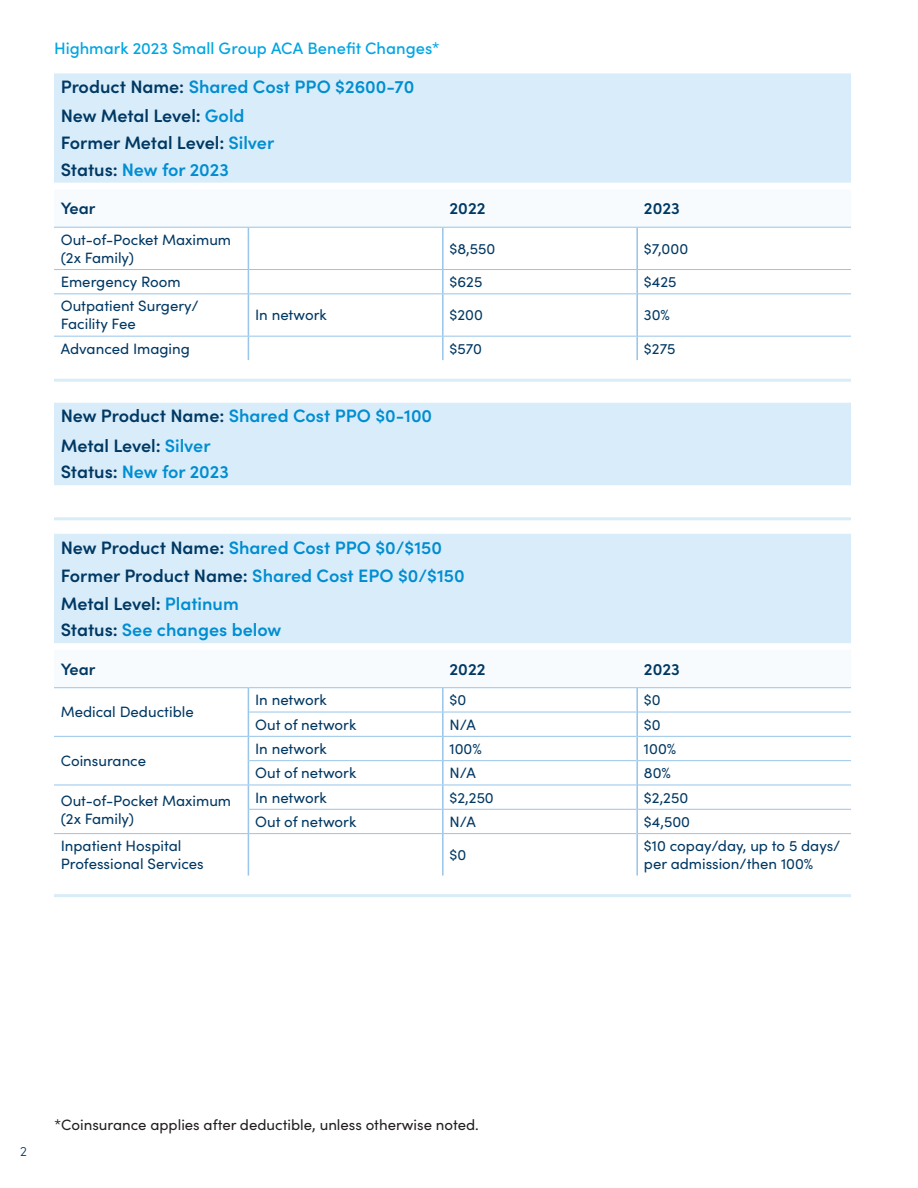
<style>
.page{position:relative;width:918px;height:1188px;background:#fff}
.page>*{position:absolute;margin:0;border:0;box-sizing:border-box;transform-origin:0 0}
.t1{font:600 18px "Sofia Pro";color:#008dd1}
.t2{font:600 18px "Sofia Pro";letter-spacing:-.005em;color:#003863}
.t3{font:500 16.5px "Sofia Pro";color:#00a5e3}
.Main_Body_Cell_1{font:600 16.5px "Sofia Pro";color:#003863}
.Main_Body_Cell_1-2{font:15px/18px "Sofia Pro";color:#003863}
.t4{font:15px "Sofia Pro";color:#231f20}
.t5{font:300 13.5px "Sofia Pro";color:#003863}
.s1{color:#003863}
.s2{color:#008dd1}
</style>
<div class="page">
<div style="left:54px;top:73px;width:797px;height:110px;background:#d8edf9"></div>
<svg style="left:54px;top:226px;width:797px;height:1px"></svg>
<hr style="left:248px;top:228px;width:1px;height:41px;background:#98c5e9">
<hr style="left:443px;top:227px;width:194px;height:1px;background:#98c5e9">
<hr style="left:443px;top:293px;width:193px;height:1px;background:#98c5e9">
<hr style="left:638px;top:293px;width:213px;height:1px;background:#98c5e9">
<hr style="left:443px;top:336px;width:193px;height:1px;background:#98c5e9">
<hr style="left:638px;top:336px;width:213px;height:1px;background:#98c5e9">
<hr style="left:637px;top:227px;width:214px;height:1px;background:#98c5e9">
<hr style="left:636px;top:228px;width:2px;height:41px;background:#98c5e9">
<hr style="left:54px;top:227px;width:194px;height:1px;background:#98c5e9">
<hr style="left:248px;top:227px;width:195px;height:1px;background:#98c5e9">
<hr style="left:442px;top:228px;width:2px;height:41px;background:#98c5e9">
<svg style="left:248px;top:270px;width:1px;height:23px"></svg>
<hr style="left:248px;top:294px;width:1px;height:42px;background:#98c5e9">
<hr style="left:442px;top:294px;width:2px;height:42px;background:#98c5e9">
<svg style="left:248px;top:337px;width:1px;height:23px"></svg>
<hr style="left:442px;top:337px;width:2px;height:23px;background:#98c5e9">
<hr style="left:54px;top:293px;width:194px;height:1px;background:#98c5e9">
<hr style="left:248px;top:293px;width:195px;height:1px;background:#98c5e9">
<hr style="left:54px;top:336px;width:194px;height:1px;background:#98c5e9">
<hr style="left:248px;top:336px;width:195px;height:1px;background:#98c5e9">
<hr style="left:443px;top:269px;width:194px;height:1px;background:#98c5e9">
<hr style="left:637px;top:269px;width:214px;height:1px;background:#98c5e9">
<hr style="left:636px;top:270px;width:2px;height:24px;background:#98c5e9">
<hr style="left:636px;top:294px;width:2px;height:42px;background:#98c5e9">
<hr style="left:636px;top:336px;width:2px;height:24px;background:#98c5e9">
<hr style="left:54px;top:269px;width:194px;height:1px;background:#98c5e9">
<hr style="left:248px;top:269px;width:195px;height:1px;background:#98c5e9">
<hr style="left:442px;top:270px;width:2px;height:23px;background:#98c5e9">
<hr style="left:54px;top:379px;width:797px;height:3px;background:#d9edf9">
<div style="left:54px;top:403px;width:797px;height:82px;background:#d8edf9"></div>
<hr style="left:54px;top:517px;width:797px;height:3px;background:#d9edf9">
<div style="left:54px;top:534px;width:797px;height:109px;background:#d8edf9"></div>
<hr style="left:443px;top:833px;width:193px;height:1px;background:#98c5e9">
<hr style="left:638px;top:833px;width:213px;height:1px;background:#98c5e9">
<svg style="left:54px;top:687px;width:797px;height:146px"></svg>
<hr style="left:442px;top:810px;width:2px;height:23px;background:#98c5e9">
<hr style="left:54px;top:736px;width:194px;height:1px;background:#98c5e9">
<hr style="left:248px;top:833px;width:195px;height:1px;background:#98c5e9">
<hr style="left:54px;top:785px;width:194px;height:1px;background:#98c5e9">
<hr style="left:54px;top:833px;width:194px;height:1px;background:#98c5e9">
<hr style="left:248px;top:834px;width:1px;height:42px;background:#98c5e9">
<hr style="left:442px;top:834px;width:2px;height:42px;background:#98c5e9">
<hr style="left:636px;top:688px;width:2px;height:24px;background:#98c5e9">
<hr style="left:636px;top:712px;width:2px;height:24px;background:#98c5e9">
<hr style="left:636px;top:736px;width:2px;height:25px;background:#98c5e9">
<hr style="left:636px;top:761px;width:2px;height:24px;background:#98c5e9">
<hr style="left:636px;top:785px;width:2px;height:24px;background:#98c5e9">
<hr style="left:636px;top:809px;width:2px;height:25px;background:#98c5e9">
<hr style="left:636px;top:834px;width:2px;height:42px;background:#98c5e9">
<hr style="left:443px;top:687px;width:194px;height:1px;background:#98c5e9">
<hr style="left:637px;top:687px;width:214px;height:1px;background:#98c5e9">
<hr style="left:54px;top:894px;width:797px;height:3px;background:#d9edf9">
<p class="t3" style="left:54px;top:36px;width:387px">Highmark 2023 Small Group ACA Benefit Changes*</p>
<p class="t1" style="left:61px;top:73px;width:355px"><span class="s1">Product Name:</span> Shared Cost PPO $2600-70</p>
<p class="t2" style="left:61px;top:102px;width:185px">New Metal Level: <span class="s2">Gold</span></p>
<p class="t2" style="left:61px;top:129px;width:215px">Former Metal Level: <span class="s2">Silver</span></p>
<p class="t1" style="left:61px;top:156px;width:170px"><span class="s1">Status:</span> New for 2023</p>
<p class="Main_Body_Cell_1" style="left:61px;top:196px;width:36px">Year</p>
<p class="Main_Body_Cell_1" style="left:450px;top:196px;width:38px">2022</p>
<p class="Main_Body_Cell_1" style="left:644px;top:196px;width:37px">2023</p>
<p class="Main_Body_Cell_1-2" style="left:61px;top:230px;width:172px">Out-of-Pocket Maximum (2x Family)</p>
<p class="Main_Body_Cell_1-2" style="left:450px;top:239px;width:47px">$8,550</p>
<p class="Main_Body_Cell_1-2" style="left:644px;top:239px;width:46px">$7,000</p>
<p class="Main_Body_Cell_1-2" style="left:61px;top:272px;width:122px">Emergency Room</p>
<p class="Main_Body_Cell_1-2" style="left:450px;top:272px;width:34px">$625</p>
<p class="Main_Body_Cell_1-2" style="left:644px;top:272px;width:34px">$425</p>
<p class="Main_Body_Cell_1-2" style="left:61px;top:296px;width:139px">Outpatient Surgery/<br>Facility Fee</p>
<p class="Main_Body_Cell_1-2" style="left:255px;top:305px;width:73px">In network</p>
<p class="Main_Body_Cell_1-2" style="left:450px;top:305px;width:35px">$200</p>
<p class="Main_Body_Cell_1-2" style="left:644px;top:305px;width:28px">30%</p>
<p class="Main_Body_Cell_1-2" style="left:61px;top:339px;width:131px">Advanced Imaging</p>
<p class="Main_Body_Cell_1-2" style="left:450px;top:339px;width:34px">$570</p>
<p class="Main_Body_Cell_1-2" style="left:644px;top:339px;width:33px">$275</p>
<p class="t1" style="left:61px;top:403px;width:373px"><span class="s1">New Product Name:</span> Shared Cost PPO $0-100</p>
<p class="t2" style="left:61px;top:432px;width:151px">Metal Level: <span class="s2">Silver</span></p>
<p class="t1" style="left:61px;top:458px;width:170px"><span class="s1">Status:</span> New for 2023</p>
<p class="t1" style="left:61px;top:534px;width:383px"><span class="s1">New Product Name:</span> Shared Cost PPO $0/$150</p>
<p class="t1" style="left:61px;top:562px;width:406px"><span class="s1">Former Product Name:</span> Shared Cost EPO $0/$150</p>
<p class="t2" style="left:61px;top:590px;width:180px">Metal Level: <span class="s2">Platinum</span></p>
<p class="t1" style="left:61px;top:616px;width:222px"><span class="s1">Status:</span> See changes below</p>
<p class="Main_Body_Cell_1" style="left:61px;top:657px;width:36px">Year</p>
<p class="Main_Body_Cell_1" style="left:450px;top:657px;width:38px">2022</p>
<p class="Main_Body_Cell_1" style="left:644px;top:657px;width:37px">2023</p>
<p class="Main_Body_Cell_1-2" style="left:61px;top:702px;width:135px">Medical Deductible</p>
<p class="Main_Body_Cell_1-2" style="left:255px;top:690px;width:73px">In network</p>
<p class="Main_Body_Cell_1-2" style="left:450px;top:690px;width:18px">$0</p>
<p class="Main_Body_Cell_1-2" style="left:644px;top:690px;width:18px">$0</p>
<p class="Main_Body_Cell_1-2" style="left:255px;top:715px;width:103px">Out of network</p>
<p class="Main_Body_Cell_1-2" style="left:450px;top:715px;width:28px">N/A</p>
<p class="Main_Body_Cell_1-2" style="left:644px;top:715px;width:18px">$0</p>
<p class="Main_Body_Cell_1-2" style="left:61px;top:751px;width:87px">Coinsurance</p>
<p class="Main_Body_Cell_1-2" style="left:255px;top:739px;width:73px">In network</p>
<p class="Main_Body_Cell_1-2" style="left:450px;top:739px;width:34px">100%</p>
<p class="Main_Body_Cell_1-2" style="left:644px;top:739px;width:34px">100%</p>
<p class="Main_Body_Cell_1-2" style="left:255px;top:763px;width:103px">Out of network</p>
<p class="Main_Body_Cell_1-2" style="left:450px;top:763px;width:28px">N/A</p>
<p class="Main_Body_Cell_1-2" style="left:644px;top:763px;width:29px">80%</p>
<p class="Main_Body_Cell_1-2" style="left:61px;top:791px;width:172px">Out-of-Pocket Maximum (2x Family)</p>
<p class="Main_Body_Cell_1-2" style="left:255px;top:787px;width:73px">In network</p>
<p class="Main_Body_Cell_1-2" style="left:450px;top:787px;width:46px">$2,250</p>
<p class="Main_Body_Cell_1-2" style="left:644px;top:787px;width:46px">$2,250</p>
<p class="Main_Body_Cell_1-2" style="left:255px;top:812px;width:103px">Out of network</p>
<p class="Main_Body_Cell_1-2" style="left:450px;top:812px;width:28px">N/A</p>
<p class="Main_Body_Cell_1-2" style="left:644px;top:812px;width:48px">$4,500</p>
<p class="Main_Body_Cell_1-2" style="left:61px;top:836px;width:144px">Inpatient Hospital<br>Professional Services</p>
<p class="Main_Body_Cell_1-2" style="left:450px;top:845px;width:18px">$0</p>
<p class="Main_Body_Cell_1-2" style="left:644px;top:836px;width:198px">$10 copay/day, up to 5 days/ per admission/then 100%</p>
<p class="t5" style="left:20px;top:1141px;width:8px">2</p>
<p class="t4" style="left:54px;top:1114px;width:426px">*Coinsurance applies after deductible, unless otherwise noted.</p>
</div>
